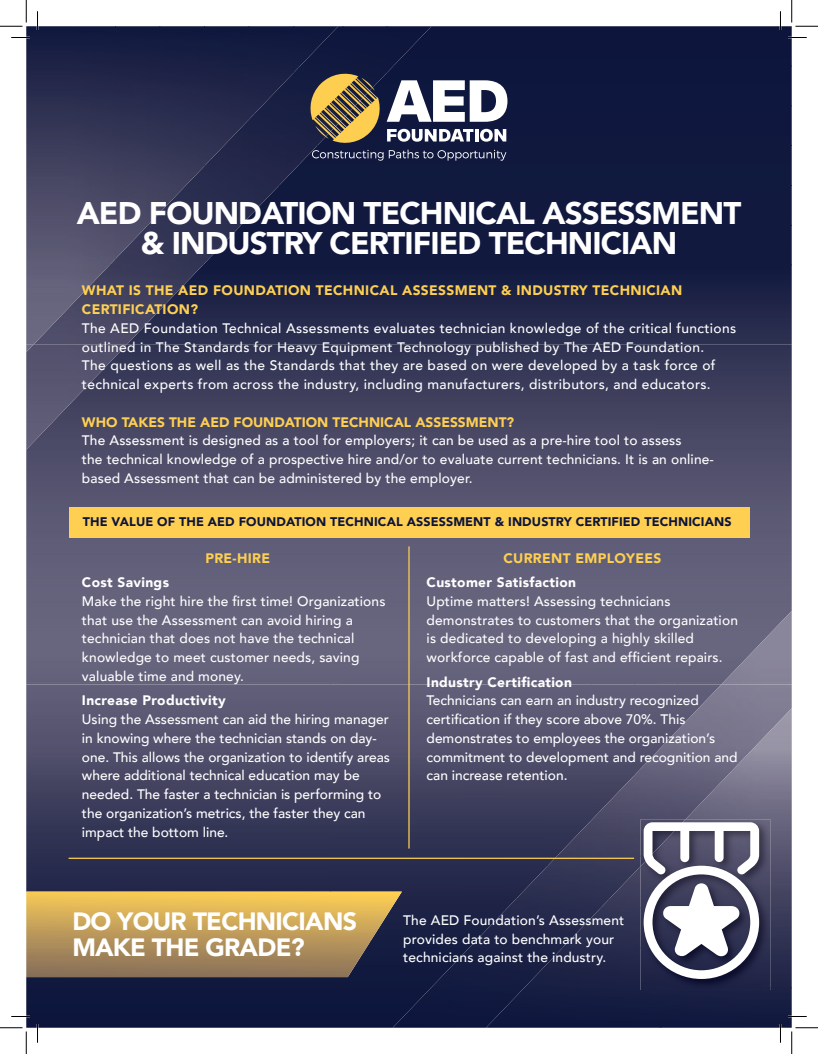
<style>
.page{position:relative;width:818px;height:1054px;background:#fff}
.page>*{position:absolute;margin:0;border:0;box-sizing:border-box;transform-origin:0 0}
.t1{font:900 31.25px/30px "Avenir";letter-spacing:-.03em;color:#fff;text-align:center}
.t2{font:900 25px/26.2px "Avenir";letter-spacing:-.03em;color:#fff}
.t3{font:500 13.75px/18.8px "Avenir";letter-spacing:.01em;color:#fff}
.t4{font:900 13.75px/18.8px "Avenir";letter-spacing:.025em;color:#fecf51}
.t5{font:900 13.75px "Avenir";letter-spacing:.025em;color:#fff}
.t6{font:900 13.75px "Avenir";color:#fecf51}
.t7{font:900 12.5px "Avenir";letter-spacing:.01em;color:#0c143c}
</style>
<div class="page">
<img style="left:26px;top:387px;width:630px;height:295px">
<img style="left:656px;top:345px;width:135px;height:337px">
<div style="left:127px;top:345px;width:530px;height:42px;background:#363857"></div>
<img style="left:26px;top:345px;width:101px;height:105px">
<svg style="left:26px;top:345px;width:7px;height:7px"></svg>
<img style="left:166px;top:265px;width:625px;height:80px">
<div style="left:211px;top:226px;width:580px;height:39px;background:#12193f"></div>
<div style="left:255px;top:186px;width:536px;height:40px;background:#11193f"></div>
<div style="left:299px;top:146px;width:492px;height:40px;background:#10193e"></div>
<div style="left:507px;top:106px;width:284px;height:40px;background:#0f173e"></div>
<div style="left:387px;top:66px;width:404px;height:40px;background:#0e173d"></div>
<div style="left:431px;top:26px;width:360px;height:40px;background:#0d153d"></div>
<img style="left:116px;top:265px;width:50px;height:80px">
<img style="left:166px;top:166px;width:45px;height:138px">
<img style="left:116px;top:226px;width:50px;height:39px">
<img style="left:210px;top:120px;width:45px;height:138px">
<img style="left:160px;top:213px;width:6px;height:13px">
<img style="left:254px;top:73px;width:45px;height:138px">
<img style="left:298px;top:26px;width:45px;height:139px">
<div style="left:342px;top:26px;width:45px;height:48px;background:#0f173e"></div>
<div style="left:386px;top:26px;width:45px;height:47px;background:#0d163d"></div>
<img style="left:26px;top:26px;width:90px;height:319px">
<img style="left:115px;top:26px;width:45px;height:233px">
<img style="left:159px;top:26px;width:46px;height:187px">
<img style="left:204px;top:26px;width:45px;height:140px">
<img style="left:248px;top:26px;width:46px;height:94px">
<div style="left:293px;top:26px;width:45px;height:47px;background:#11193f"></div>
<img style="left:723px;top:611px;width:68px;height:71px">
<div style="left:26px;top:977px;width:367px;height:51px;background:#0e173d"></div>
<img style="left:461px;top:684px;width:42px;height:257px">
<img style="left:331px;top:684px;width:130px;height:257px">
<img style="left:503px;top:684px;width:44px;height:214px">
<img style="left:26px;top:684px;width:305px;height:207px">
<img style="left:547px;top:684px;width:43px;height:171px">
<img style="left:590px;top:684px;width:44px;height:129px">
<img style="left:634px;top:684px;width:43px;height:86px">
<img style="left:677px;top:684px;width:2px;height:43px">
<img style="left:26px;top:682px;width:695px;height:2px">
<img style="left:393px;top:941px;width:169px;height:87px">
<div style="left:474px;top:898px;width:126px;height:44px;background:#222649"></div>
<img style="left:515px;top:855px;width:123px;height:44px">
<img style="left:556px;top:813px;width:129px;height:43px">
<img style="left:597px;top:770px;width:117px;height:43px">
<img style="left:638px;top:727px;width:109px;height:44px">
<img style="left:679px;top:684px;width:112px;height:44px">
<img style="left:721px;top:682px;width:70px;height:2px">
<img style="left:486px;top:947px;width:174px;height:81px">
<div style="left:660px;top:988px;width:131px;height:40px;background:#141c41"></div>
<img style="left:747px;top:708px;width:44px;height:280px">
<img style="left:562px;top:907px;width:76px;height:41px">
<img style="left:600px;top:867px;width:38px;height:41px">
<img style="left:685px;top:788px;width:63px;height:31px">
<img style="left:714px;top:753px;width:34px;height:36px">
<svg style="left:310px;top:74px;width:197px;height:87px"></svg>
<img style="left:640px;top:819px;width:130px;height:171px">
<svg style="left:638px;top:822px;width:121px;height:157px"></svg>
<hr style="left:408px;top:546px;width:1px;height:302px;background:#fecf51">
<hr style="left:69px;top:857px;width:565px;height:2px;background:#fecf51">
<div style="left:69px;top:507px;width:680px;height:31px;background:#fecf51"></div>
<img style="left:26px;top:891px;width:376px;height:86px">
<svg style="left:11px;top:37px;width:19px;height:1px"></svg>
<svg style="left:788px;top:37px;width:18px;height:1px"></svg>
<svg style="left:11px;top:1015px;width:19px;height:2px"></svg>
<svg style="left:788px;top:1015px;width:18px;height:2px"></svg>
<svg style="left:37px;top:11px;width:1px;height:19px"></svg>
<svg style="left:37px;top:1024px;width:1px;height:18px"></svg>
<svg style="left:779px;top:11px;width:2px;height:19px"></svg>
<svg style="left:779px;top:1024px;width:2px;height:18px"></svg>
<svg style="left:0;top:0;width:27px;height:27px"></svg>
<svg style="left:0;top:1027px;width:27px;height:27px"></svg>
<svg style="left:791px;top:0;width:27px;height:27px"></svg>
<svg style="left:791px;top:1027px;width:27px;height:27px"></svg>
<h1 class="t1" style="left:77px;top:197px;width:666px">AED FOUNDATION TECHNICAL ASSESSMENT &amp; INDUSTRY CERTIFIED TECHNICIAN</h1>
<p class="t4" style="left:82px;top:281px;width:602px">WHAT IS THE AED FOUNDATION TECHNICAL ASSESSMENT &amp; INDUSTRY TECHNICIAN<br>CERTIFICATION?</p>
<p class="t3" style="left:82px;top:318px;width:655px">The AED Foundation Technical Assessments evaluates technician knowledge of the critical functions outlined in The Standards for Heavy Equipment Technology published by The AED Foundation.<br>The questions as well as the Standards that they are based on were developed by a task force of technical experts from across the industry, including manufacturers, distributors, and educators.</p>
<p class="t6" style="left:82px;top:410px;width:434px">WHO TAKES THE AED FOUNDATION TECHNICAL ASSESSMENT?</p>
<p class="t3" style="left:82px;top:430px;width:633px">The Assessment is designed as a tool for employers; it can be used as a pre-hire tool to assess<br>the technical knowledge of a prospective hire and/or to evaluate current technicians. It is an online&shy;based Assessment that can be administered by the employer.</p>
<p class="t7" style="left:83px;top:511px;width:650px">THE VALUE OF THE AED FOUNDATION TECHNICAL ASSESSMENT &amp; INDUSTRY CERTIFIED TECHNICIANS</p>
<p class="t4" style="left:205px;top:548px;width:66px">PRE-HIRE</p>
<p class="t5" style="left:82px;top:570px;width:89px">Cost Savings</p>
<p class="t3" style="left:82px;top:591px;width:305px">Make the right hire the first time! Organizations that use the Assessment can avoid hiring a technician that does not have the technical knowledge to meet customer needs, saving valuable time and money.</p>
<p class="t5" style="left:82px;top:689px;width:145px">Increase Productivity</p>
<p class="t3" style="left:82px;top:709px;width:309px">Using the Assessment can aid the hiring manager in knowing where the technician stands on day&shy;one. This allows the organization to identify areas where additional technical education may be needed. The faster a technician is performing to the organization’s metrics, the faster they can impact the bottom line.</p>
<p class="t4" style="left:503px;top:548px;width:160px">CURRENT EMPLOYEES</p>
<p class="t5" style="left:426px;top:570px;width:151px">Customer Satisfaction</p>
<p class="t3" style="left:426px;top:591px;width:313px">Uptime matters! Assessing technicians demonstrates to customers that the organization is dedicated to developing a highly skilled workforce capable of fast and efficient repairs.</p>
<p class="t5" style="left:426px;top:670px;width:147px">Industry Certification</p>
<p class="t3" style="left:426px;top:690px;width:312px">Technicians can earn an industry recognized certification if they score above 70%. This demonstrates to employees the organization’s commitment to development and recognition and can increase retention.</p>
<h2 class="t2" style="left:72px;top:907px;width:286px">DO YOUR TECHNICIANS<br>MAKE THE GRADE?</h2>
<p class="t3" style="left:403px;top:910px;width:222px">The AED Foundation’s Assessment provides data to benchmark your technicians against the industry.</p>
</div>
